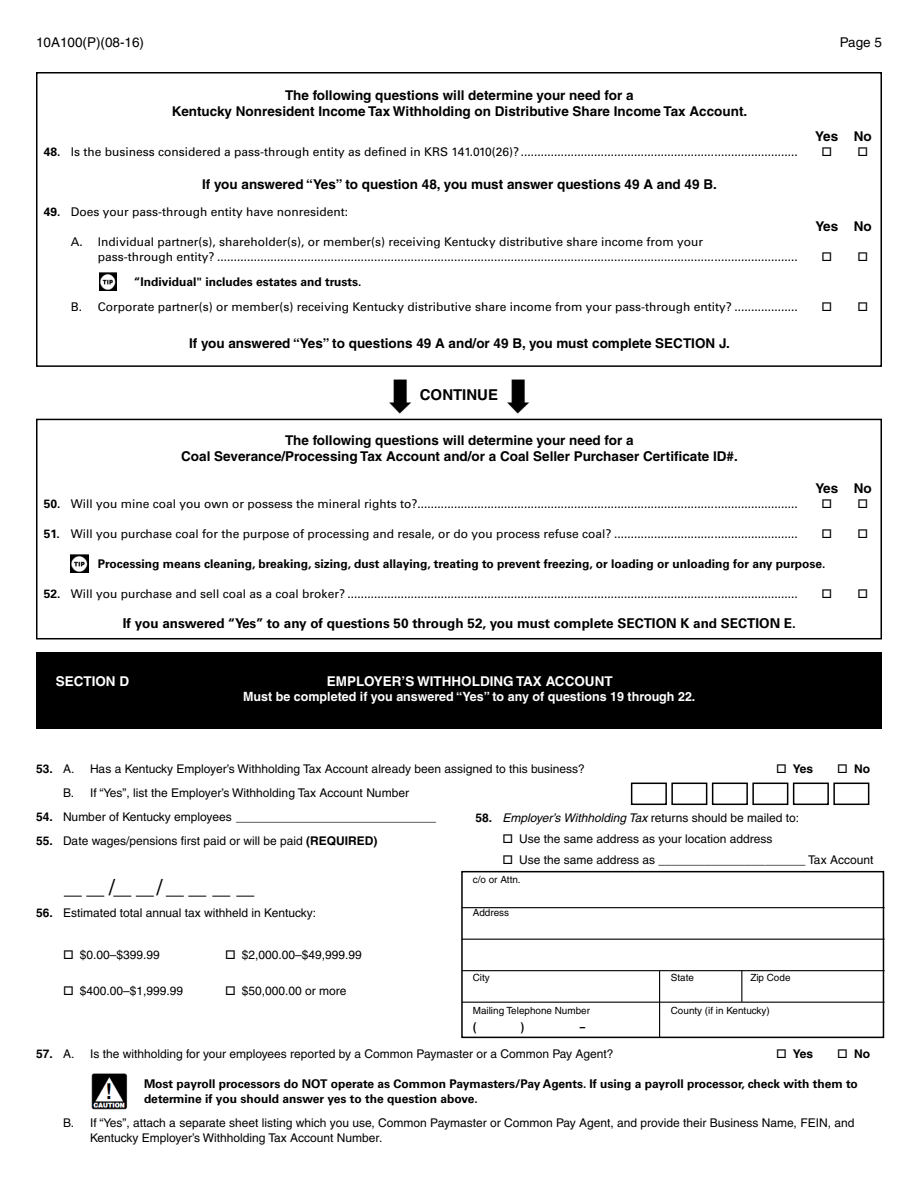
<style>
.page{position:relative;width:918px;height:1188px;background:#fff}
.page>*{position:absolute;margin:0;border:0;box-sizing:border-box;transform-origin:0 0}
.t1{font:22.5px "Univers";color:#000}
.t2{font:700 15px "Helvetica";color:#000}
.t3{font:700 13.5px/16.2px "Helvetica";color:#000;text-align:center}
.t4{font:700 13.5px "Univers";color:#000}
.t5{font:700 13.5px "Helvetica";color:#fff}
.t6{font:13.5px "Helvetica";color:#000}
.t7{font:700 12.75px "Helvetica";color:#fff}
.t8{font:12px/15px "Univers";color:#000}
.t9{font:12px/15px "Helvetica";color:#000}
.t10{font:700 12px/15px "Univers";color:#000}
.t11{font:italic 12px "Helvetica";color:#000}
.t12{font:700 12px "Helvetica";color:#000}
.t13{font:700 condensed 12px "Helvetica";color:#000}
.t14{font:9.9px "Helvetica";color:#000}
.s1{font-weight:700}
.s2{font-weight:400}
.s3{font-weight:700;font-style:normal}
.s4{font-style:normal}
</style>
<div class="page">
<div style="left:36px;top:72px;width:846px;height:295px;border:2px solid #000"></div>
<div style="left:36px;top:419px;width:846px;height:220px;border:2px solid #000"></div>
<img style="left:99px;top:273px;width:18px;height:18px">
<img style="left:70px;top:554px;width:18px;height:18px">
<div style="left:36px;top:652px;width:846px;height:76px;background:#000"></div>
<svg style="left:64px;top:896px;width:40px;height:1px"></svg>
<svg style="left:113px;top:896px;width:41px;height:1px"></svg>
<svg style="left:166px;top:896px;width:40px;height:1px"></svg>
<svg style="left:212px;top:896px;width:18px;height:1px"></svg>
<svg style="left:236px;top:896px;width:18px;height:1px"></svg>
<div style="left:461px;top:871px;width:423px;height:167px;border:2px solid #000"></div>
<hr style="left:462px;top:907px;width:423px;height:1px;background:#000">
<hr style="left:462px;top:939px;width:423px;height:1px;background:#000">
<hr style="left:462px;top:970px;width:423px;height:1px;background:#000">
<hr style="left:462px;top:1002px;width:423px;height:1px;background:#000">
<hr style="left:741px;top:970px;width:1px;height:32px;background:#000">
<hr style="left:659px;top:971px;width:1px;height:67px;background:#000">
<div style="left:631px;top:783px;width:36px;height:22px;border:2px solid #000"></div>
<div style="left:671px;top:783px;width:36px;height:22px;border:2px solid #000"></div>
<div style="left:712px;top:783px;width:36px;height:22px;border:2px solid #000"></div>
<div style="left:752px;top:783px;width:36px;height:22px;border:2px solid #000"></div>
<div style="left:793px;top:783px;width:36px;height:22px;border:2px solid #000"></div>
<div style="left:833px;top:783px;width:36px;height:22px;border:2px solid #000"></div>
<img style="left:92px;top:1073px;width:36px;height:36px">
<p class="t6" style="left:36px;top:35px;width:110px">10A100(P)(08-16)</p>
<p class="t6" style="left:840px;top:35px;width:44px">Page 5</p>
<p class="t3" style="left:172px;top:87px;width:577px">The following questions will determine your need for a<br>Kentucky Nonresident Income Tax Withholding on Distributive Share Income Tax Account.</p>
<p class="t8" style="left:44px;top:145px;width:755px"><span class="s1">48.</span> Is the business considered a pass-through entity as defined in KRS 141.010(26)? ...................................................................................</p>
<p class="t3" style="left:202px;top:176px;width:516px">If you answered “Yes” to question 48, you must answer questions 49 A and 49 B.</p>
<p class="t8" style="left:44px;top:205px;width:306px"><span class="s1">49.</span> Does your pass-through entity have nonresident:</p>
<p class="t8" style="left:98px;top:235px;width:701px;text-indent:-27px">A. Individual partner(s), shareholder(s), or member(s) receiving Kentucky distributive share income from your<br>pass-through entity? ..............................................................................................................................................................................</p>
<p class="t10" style="left:134px;top:274px;width:229px">“Individual" includes estates and trusts.</p>
<p class="t8" style="left:71px;top:299px;width:728px">B. Corporate partner(s) or member(s) receiving Kentucky distributive share income from your pass-through entity? ...................</p>
<p class="t3" style="left:189px;top:335px;width:542px">If you answered “Yes” to questions 49 A and/or 49 B, you must complete SECTION J.</p>
<p class="t2" style="left:420px;top:386px;width:80px">CONTINUE</p>
<p class="t3" style="left:181px;top:432px;width:558px">The following questions will determine your need for a<br>Coal Severance/Processing Tax Account and/or a Coal Seller Purchaser Certificate ID#.</p>
<p class="t3" style="left:815px;top:128px;width:58px">Yes No</p>
<p class="t3" style="left:815px;top:218px;width:58px">Yes No</p>
<p class="t3" style="left:815px;top:479px;width:58px">Yes No</p>
<p class="t8" style="left:44px;top:496px;width:755px"><span class="s1">50.</span> Will you mine coal you own or possess the mineral rights to?..................................................................................................................</p>
<p class="t8" style="left:44px;top:526px;width:755px"><span class="s1">51.</span> Will you purchase coal for the purpose of processing and resale, or do you process refuse coal? .......................................................</p>
<p class="t10" style="left:98px;top:556px;width:729px">Processing means cleaning, breaking, sizing, dust allaying, treating to prevent freezing, or loading or unloading for any purpose.</p>
<p class="t8" style="left:44px;top:586px;width:755px"><span class="s1">52.</span> Will you purchase and sell coal as a coal broker? .......................................................................................................................................</p>
<p class="t4" style="left:123px;top:616px;width:675px">If you answered “Yes” to any of questions 50 through 52, you must complete SECTION K and SECTION E.</p>
<p class="t5" style="left:56px;top:673px;width:75px">SECTION D</p>
<p class="t5" style="left:327px;top:673px;width:287px">EMPLOYER’S WITHHOLDING TAX ACCOUNT</p>
<p class="t7" style="left:243px;top:689px;width:454px">Must be completed if you answered “Yes” to any of questions 19 through 22.</p>
<p class="t12" style="left:36px;top:761px;width:40px">53. <span class="s2">A.</span></p>
<p class="t9" style="left:90px;top:761px;width:496px">Has a Kentucky Employer’s Withholding Tax Account already been assigned to this business?</p>
<p class="t12" style="left:776px;top:761px;width:39px">□ Yes</p>
<p class="t12" style="left:837px;top:761px;width:34px">□ No</p>
<p class="t9" style="left:63px;top:785px;width:348px">B. If “Yes”, list the Employer’s Withholding Tax Account Number</p>
<p class="t9" style="left:36px;top:809px;width:402px"><span class="s1">54.</span> Number of Kentucky employees ______________________________</p>
<p class="t9" style="left:36px;top:833px;width:343px"><span class="s1">55.</span> Date wages/pensions first paid or will be paid <span class="s1">(REQUIRED)</span></p>
<p class="t11" style="left:475px;top:811px;width:325px"><span class="s3">58.</span> Employer’s Withholding Tax <span class="s4">returns should be mailed to:</span></p>
<p class="t9" style="left:502px;top:831px;width:271px">□ Use the same address as your location address</p>
<p class="t9" style="left:502px;top:852px;width:372px">□ Use the same address as ______________________ Tax Account</p>
<h1 class="t1" style="left:109px;top:873px;width:8px">/</h1>
<h1 class="t1" style="left:156px;top:873px;width:8px">/</h1>
<p class="t14" style="left:473px;top:874px;width:49px">c/o or Attn.</p>
<p class="t14" style="left:473px;top:907px;width:38px">Address</p>
<p class="t9" style="left:36px;top:905px;width:282px"><span class="s1">56.</span> Estimated total annual tax withheld in Kentucky:</p>
<p class="t9" style="left:63px;top:947px;width:98px">□ $0.00–$399.99</p>
<p class="t9" style="left:225px;top:947px;width:138px">□ $2,000.00–$49,999.99</p>
<p class="t9" style="left:63px;top:983px;width:122px">□ $400.00–$1,999.99</p>
<p class="t9" style="left:225px;top:983px;width:123px">□ $50,000.00 or more</p>
<p class="t14" style="left:473px;top:971px;width:19px">City</p>
<p class="t14" style="left:671px;top:971px;width:25px">State</p>
<p class="t14" style="left:750px;top:971px;width:42px">Zip Code</p>
<p class="t14" style="left:473px;top:1005px;width:119px">Mailing Telephone Number</p>
<p class="t14" style="left:671px;top:1005px;width:100px">County (if in Kentucky)</p>
<p class="t13" style="left:473px;top:1019px;width:5px">(</p>
<p class="t13" style="left:521px;top:1019px;width:5px">)</p>
<p class="t13" style="left:580px;top:1019px;width:7px">–</p>
<p class="t12" style="left:36px;top:1046px;width:40px">57. <span class="s2">A.</span></p>
<p class="t9" style="left:90px;top:1046px;width:525px">Is the withholding for your employees reported by a Common Paymaster or a Common Pay Agent?</p>
<p class="t12" style="left:776px;top:1046px;width:39px">□ Yes</p>
<p class="t12" style="left:837px;top:1046px;width:34px">□ No</p>
<p class="t10" style="left:144px;top:1076px;width:715px">Most payroll processors do NOT operate as Common Paymasters/Pay Agents. If using a payroll processor, check with them to determine if you should answer yes to the question above.</p>
<p class="t9" style="left:90px;top:1115px;width:766px;text-indent:-27px">B. If “Yes”, attach a separate sheet listing which you use, Common Paymaster or Common Pay Agent, and provide their Business Name, FEIN, and<br>Kentucky Employer’s Withholding Tax Account Number.</p>
</div>
